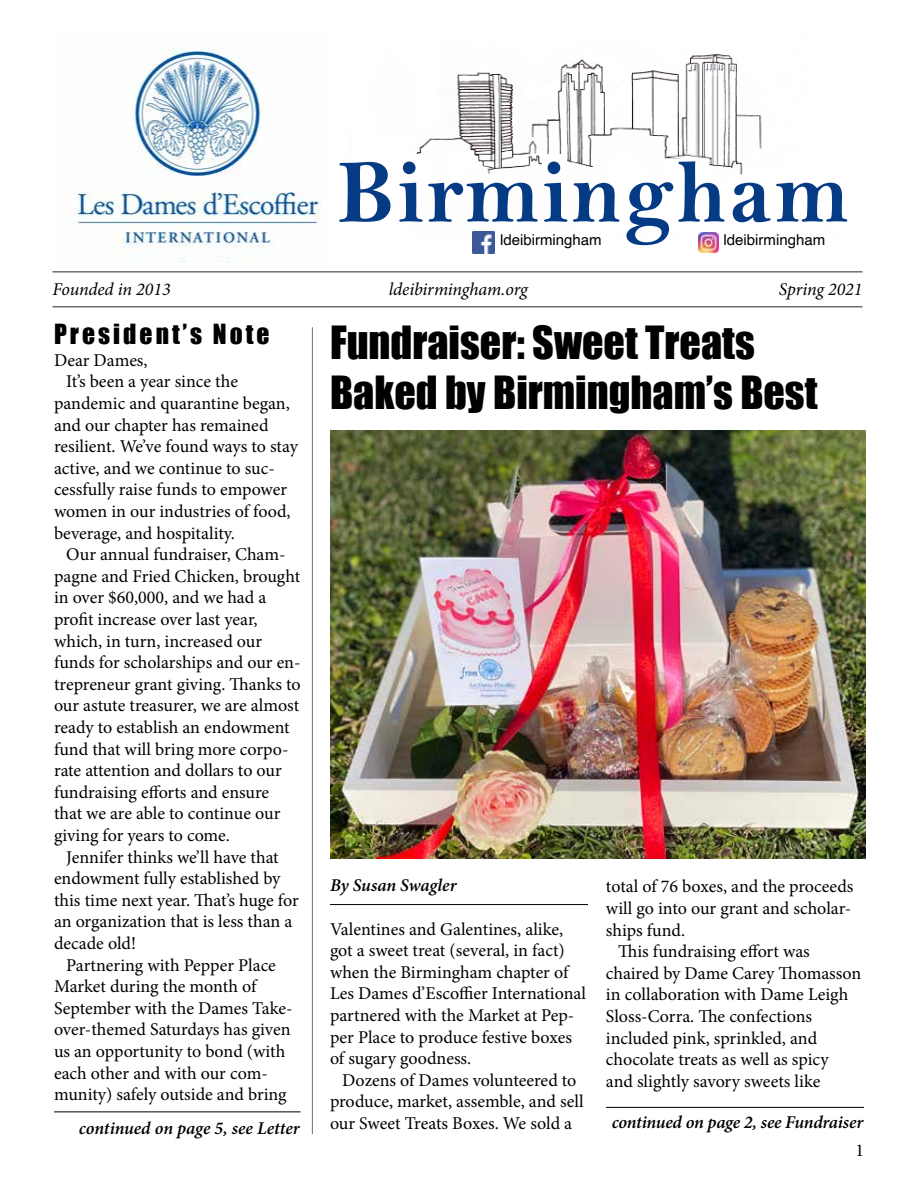
<style>
.page{position:relative;width:918px;height:1188px;background:#fff}
.page>*{position:absolute;margin:0;border:0;box-sizing:border-box;transform-origin:0 0}
.t1{font:90px "Bell MT Bold";letter-spacing:.03em;color:#053b84}
.t2{font:42px/50.4px "Impact";color:#000}
.t3{font:25.5px "Impact";letter-spacing:.12em;color:#000}
.t4{font:18px/21.6px "Minion Pro";letter-spacing:-.005em;color:#000}
.t5{font:italic 600 18px "Minion Pro";letter-spacing:-.01em;color:#000}
.t6{font:italic 18px "Minion Pro";letter-spacing:-.005em;color:#000}
.t7{font:15px "Helvetica";color:#000}
</style>
<div class="page">
<hr style="left:52px;top:306px;width:810px;height:2px;background:#6d6e71">
<hr style="left:52px;top:271px;width:810px;height:2px;background:#6d6e71">
<img style="left:416px;top:54px;width:346px;height:185px">
<img style="left:69px;top:48px;width:252px;height:215px">
<div style="left:405px;top:154px;width:26px;height:42px;background:#fff"></div>
<div style="left:661px;top:158px;width:49px;height:42px;background:#fff"></div>
<div style="left:730px;top:174px;width:25px;height:42px;background:#fff"></div>
<div style="left:542px;top:154px;width:25px;height:42px;background:#fff"></div>
<img style="left:473px;top:231px;width:22px;height:22px">
<img style="left:698px;top:232px;width:21px;height:20px">
<hr style="left:312px;top:327px;width:1px;height:807px;background:#6d6e71">
<hr style="left:54px;top:1112px;width:247px;height:1px;background:#000">
<img style="left:330px;top:430px;width:536px;height:429px">
<hr style="left:330px;top:904px;width:258px;height:1px;background:#000">
<hr style="left:606px;top:1107px;width:258px;height:1px;background:#000">
<h1 class="t1" style="left:338px;top:139px;width:513px">Birmingham</h1>
<p class="t7" style="left:500px;top:228px;width:103px">ldeibirmingham</p>
<p class="t7" style="left:724px;top:228px;width:103px">ldeibirmingham</p>
<p class="t6" style="left:52px;top:277px;width:120px">Founded in 2013</p>
<p class="t6" style="left:779px;top:277px;width:85px">Spring 2021</p>
<h2 class="t2" style="left:330px;top:316px;width:489px">Fundraiser: Sweet Treats<br>Baked by Birmingham’s Best</h2>
<p class="t6" style="left:389px;top:277px;width:141px">ldeibirmingham.org</p>
<h3 class="t3" style="left:54px;top:314px;width:217px">President’s Note</h3>
<p class="t4" style="left:54px;top:349px;width:95px">Dear Dames,</p>
<p class="t4" style="left:66px;top:371px;width:173px">It’s been a year since the</p>
<p class="t4" style="left:54px;top:392px;width:237px">pandemic and quarantine began,</p>
<p class="t4" style="left:54px;top:414px;width:216px">and our chapter has remained</p>
<p class="t4" style="left:54px;top:436px;width:246px">resilient. We’ve found ways to stay</p>
<p class="t4" style="left:54px;top:457px;width:222px">active, and we continue to suc-</p>
<p class="t4" style="left:54px;top:479px;width:235px">cessfully raise funds to empower</p>
<p class="t4" style="left:54px;top:500px;width:238px">women in our industries of food,</p>
<p class="t4" style="left:54px;top:522px;width:182px">beverage, and hospitality.</p>
<p class="t4" style="left:66px;top:544px;width:221px">Our annual fundraiser, Cham-</p>
<p class="t4" style="left:54px;top:565px;width:248px">pagne and Fried Chicken, brought</p>
<p class="t4" style="left:54px;top:587px;width:214px">in over $60,000, and we had a</p>
<p class="t4" style="left:54px;top:608px;width:205px">profit increase over last year,</p>
<p class="t4" style="left:54px;top:630px;width:210px">which, in turn, increased our</p>
<p class="t4" style="left:54px;top:652px;width:248px">funds for scholarships and our en-</p>
<p class="t4" style="left:54px;top:673px;width:248px">trepreneur grant giving. Thanks to</p>
<p class="t4" style="left:54px;top:695px;width:247px">our astute treasurer, we are almost</p>
<p class="t4" style="left:54px;top:716px;width:237px">ready to establish an endowment</p>
<p class="t4" style="left:54px;top:738px;width:236px">fund that will bring more corpo-</p>
<p class="t4" style="left:54px;top:760px;width:229px">rate attention and dollars to our</p>
<p class="t4" style="left:54px;top:781px;width:217px">fundraising efforts and ensure</p>
<p class="t4" style="left:54px;top:803px;width:228px">that we are able to continue our</p>
<p class="t4" style="left:54px;top:824px;width:177px">giving for years to come.</p>
<p class="t4" style="left:66px;top:846px;width:214px">Jennifer thinks we’ll have that</p>
<p class="t4" style="left:54px;top:868px;width:228px">endowment fully established by</p>
<p class="t4" style="left:54px;top:889px;width:246px">this time next year. That’s huge for</p>
<p class="t4" style="left:54px;top:911px;width:240px">an organization that is less than a</p>
<p class="t4" style="left:54px;top:932px;width:84px">decade old!</p>
<p class="t4" style="left:66px;top:954px;width:211px">Partnering with Pepper Place</p>
<p class="t4" style="left:54px;top:976px;width:204px">Market during the month of</p>
<p class="t4" style="left:54px;top:997px;width:240px">September with the Dames Take-</p>
<p class="t4" style="left:54px;top:1019px;width:238px">over-themed Saturdays has given</p>
<p class="t4" style="left:54px;top:1040px;width:233px">us an opportunity to bond (with</p>
<p class="t4" style="left:54px;top:1062px;width:215px">each other and with our com-</p>
<p class="t4" style="left:54px;top:1084px;width:234px">munity) safely outside and bring</p>
<p class="t5" style="left:79px;top:1116px;width:222px">continued on page 5, see Letter</p>
<p class="t5" style="left:330px;top:873px;width:128px">By Susan Swagler</p>
<p class="t4" style="left:330px;top:918px;width:258px">Valentines and Galentines, alike, got a sweet treat (several, in fact) when the Birmingham chapter of<br>Les Dames d’Escoffier International partnered with the Market at Pep&shy;per Place to produce festive boxes of sugary goodness.</p>
<p class="t4" style="left:330px;top:1069px;width:255px;text-indent:12px">Dozens of Dames volunteered to produce, market, assemble, and sell our Sweet Treats Boxes. We sold a</p>
<p class="t4" style="left:606px;top:876px;width:249px">total of 76 boxes, and the proceeds</p>
<p class="t4" style="left:606px;top:898px;width:247px">will go into our grant and scholar-</p>
<p class="t4" style="left:606px;top:919px;width:81px">ships fund.</p>
<p class="t4" style="left:618px;top:941px;width:193px">This fundraising effort was</p>
<p class="t4" style="left:606px;top:962px;width:257px">chaired by Dame Carey Thomasson</p>
<p class="t4" style="left:606px;top:984px;width:244px">in collaboration with Dame Leigh</p>
<p class="t4" style="left:606px;top:1006px;width:208px">Sloss-Corra. The confections</p>
<p class="t4" style="left:606px;top:1027px;width:213px">included pink, sprinkled, and</p>
<p class="t4" style="left:606px;top:1049px;width:224px">chocolate treats as well as spicy</p>
<p class="t4" style="left:606px;top:1070px;width:216px">and slightly savory sweets like</p>
<p class="t5" style="left:612px;top:1110px;width:253px">continued on page 2, see Fundraiser</p>
<p class="t4" style="left:855px;top:1140px;width:10px">1</p>
</div>
